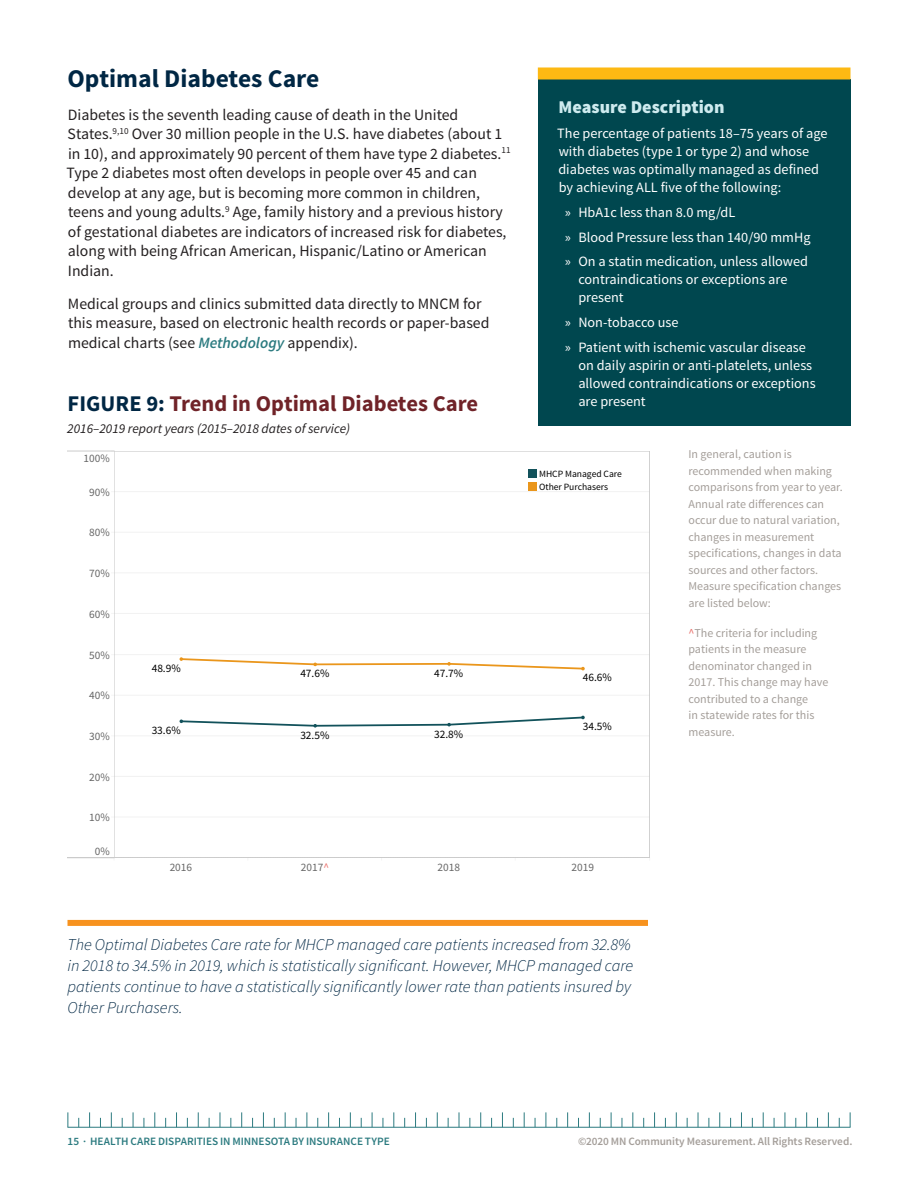
<style>
.page{position:relative;width:918px;height:1188px;background:#fff}
.page>*{position:absolute;margin:0;border:0;box-sizing:border-box;transform-origin:0 0}
.Header_1{font:700 25.5px "Source Sans Pro";color:#002744}
.Graph_or_Table_Title{font:700 22.5px "Source Sans Pro";color:#702328}
.Sidebar_Subhead{font:900 18px "Source Sans Pro";color:#ceebef}
.Graph_notes{font:italic 300 16.5px/21px "Source Sans Pro";color:#002744}
.t1{font:15.75px/19.5px "Source Sans Pro";color:#231f20}
.Sidebar_text_-_white{font:14.25px/18px "Source Sans Pro";color:#fff}
.Graph_details{font:italic 13.5px "Source Sans Pro";color:#231f20}
.t2{font:12px/16.5px "Source Sans Pro";color:#a49e99}
.t3{font:11.4px "Source Sans Pro";color:#666}
.t4{font:11.4px "Source Sans Pro";color:#000}
.t5{font:600 11.25px "Source Sans Pro";letter-spacing:-.005em;color:#2c7b80}
.t6{font:600 11.25px "Source Sans Pro";letter-spacing:-.005em;color:#a49e99}
.t7{font:9.6px/12.6px "Source Sans Pro";color:#000}
.s1{font-weight:600;font-style:italic;color:#2c7b80}
.s2{color:#002744}
.s3{color:#e96d68}
</style>
<div class="page">
<hr style="left:68px;top:1127px;width:782px;height:1px;background:#2c7b80">
<svg style="left:850px;top:1112px;width:1px;height:15px"></svg>
<svg style="left:828px;top:1112px;width:1px;height:15px"></svg>
<svg style="left:806px;top:1112px;width:1px;height:15px"></svg>
<svg style="left:785px;top:1112px;width:1px;height:15px"></svg>
<svg style="left:763px;top:1112px;width:1px;height:15px"></svg>
<svg style="left:741px;top:1112px;width:1px;height:15px"></svg>
<svg style="left:719px;top:1112px;width:1px;height:15px"></svg>
<svg style="left:698px;top:1112px;width:1px;height:15px"></svg>
<svg style="left:676px;top:1112px;width:1px;height:15px"></svg>
<svg style="left:654px;top:1112px;width:1px;height:15px"></svg>
<svg style="left:632px;top:1112px;width:1px;height:15px"></svg>
<svg style="left:611px;top:1112px;width:1px;height:15px"></svg>
<svg style="left:589px;top:1112px;width:1px;height:15px"></svg>
<svg style="left:567px;top:1112px;width:1px;height:15px"></svg>
<svg style="left:546px;top:1112px;width:1px;height:15px"></svg>
<svg style="left:524px;top:1112px;width:1px;height:15px"></svg>
<svg style="left:502px;top:1112px;width:1px;height:15px"></svg>
<svg style="left:480px;top:1112px;width:1px;height:15px"></svg>
<svg style="left:459px;top:1112px;width:1px;height:15px"></svg>
<svg style="left:437px;top:1112px;width:1px;height:15px"></svg>
<svg style="left:415px;top:1112px;width:1px;height:15px"></svg>
<svg style="left:393px;top:1112px;width:1px;height:15px"></svg>
<svg style="left:372px;top:1112px;width:1px;height:15px"></svg>
<svg style="left:350px;top:1112px;width:1px;height:15px"></svg>
<svg style="left:328px;top:1112px;width:1px;height:15px"></svg>
<svg style="left:307px;top:1112px;width:1px;height:15px"></svg>
<svg style="left:285px;top:1112px;width:1px;height:15px"></svg>
<svg style="left:263px;top:1112px;width:1px;height:15px"></svg>
<svg style="left:241px;top:1112px;width:1px;height:15px"></svg>
<svg style="left:220px;top:1112px;width:1px;height:15px"></svg>
<svg style="left:198px;top:1112px;width:1px;height:15px"></svg>
<svg style="left:176px;top:1112px;width:1px;height:15px"></svg>
<svg style="left:154px;top:1112px;width:1px;height:15px"></svg>
<svg style="left:133px;top:1112px;width:1px;height:15px"></svg>
<svg style="left:111px;top:1112px;width:1px;height:15px"></svg>
<svg style="left:89px;top:1112px;width:1px;height:15px"></svg>
<svg style="left:68px;top:1112px;width:1px;height:15px"></svg>
<div style="left:538px;top:80px;width:312px;height:346px;background:#00474f"></div>
<div style="left:538px;top:68px;width:312px;height:12px;background:#fdb913"></div>
<hr style="left:68px;top:451px;width:46px;height:1px;background:#cbcbcb">
<hr style="left:68px;top:857px;width:46px;height:1px;background:#cbcbcb">
<hr style="left:114px;top:817px;width:536px;height:1px;background:#f2f2f2">
<hr style="left:114px;top:776px;width:536px;height:1px;background:#f2f2f2">
<hr style="left:114px;top:736px;width:536px;height:1px;background:#f2f2f2">
<hr style="left:114px;top:695px;width:536px;height:1px;background:#f2f2f2">
<hr style="left:114px;top:654px;width:536px;height:1px;background:#f2f2f2">
<hr style="left:114px;top:613px;width:536px;height:1px;background:#f2f2f2">
<hr style="left:114px;top:573px;width:536px;height:1px;background:#f2f2f2">
<hr style="left:114px;top:532px;width:536px;height:1px;background:#f2f2f2">
<hr style="left:114px;top:491px;width:536px;height:1px;background:#f2f2f2">
<svg style="left:179px;top:716px;width:406px;height:12px"></svg>
<svg style="left:179px;top:657px;width:406px;height:13px"></svg>
<hr style="left:114px;top:451px;width:1px;height:407px;background:#cbcbcb">
<hr style="left:649px;top:451px;width:1px;height:407px;background:#cbcbcb">
<hr style="left:114px;top:451px;width:536px;height:1px;background:#cbcbcb">
<hr style="left:114px;top:857px;width:536px;height:1px;background:#cbcbcb">
<div style="left:528px;top:470px;width:8px;height:8px;background:#12525b"></div>
<div style="left:528px;top:482px;width:8px;height:8px;background:#ea961c"></div>
<div style="left:68px;top:920px;width:580px;height:6px;background:#f7921e"></div>
<p class="Header_1" style="left:67px;top:62px;width:254px">Optimal Diabetes Care</p>
<p class="t1" style="left:66px;top:105px;width:446px">Diabetes is the seventh leading cause of death in the United States.<sup>9,10</sup> Over 30 million people in the U.S. have diabetes (about 1 in 10), and approximately 90 percent of them have type 2 diabetes.<sup>11<br></sup>Type 2 diabetes most often develops in people over 45 and can develop at any age, but is becoming more common in children, teens and young adults.<sup>9</sup> Age, family history and a previous history of gestational diabetes are indicators of increased risk for diabetes, along with being African American, Hispanic/Latino or American Indian.</p>
<p class="t1" style="left:68px;top:294px;width:423px">Medical groups and clinics submitted data directly to MNCM for this measure, based on electronic health records or paper-based medical charts (see <span class="s1">Methodology</span> appendix).</p>
<p class="Sidebar_Subhead" style="left:559px;top:96px;width:167px">Measure Description</p>
<p class="Sidebar_text_-_white" style="left:557px;top:125px;width:272px">The percentage of patients 18–75 years of age with diabetes (type 1 or type 2) and whose diabetes was optimally managed as defined by achieving ALL five of the following:</p>
<p class="Sidebar_text_-_white" style="left:565px;top:203px;width:172px">» HbA1c less than 8.0 mg/dL</p>
<p class="Sidebar_text_-_white" style="left:565px;top:228px;width:247px">» Blood Pressure less than 140/90 mmHg</p>
<p class="Sidebar_text_-_white" style="left:578px;top:253px;width:231px;text-indent:-13px">» On a statin medication, unless allowed contraindications or exceptions are present</p>
<p class="Sidebar_text_-_white" style="left:565px;top:314px;width:115px">» Non-tobacco use</p>
<p class="Sidebar_text_-_white" style="left:578px;top:338px;width:239px;text-indent:-13px">» Patient with ischemic vascular disease on daily aspirin or anti-platelets, unless allowed contraindications or exceptions</p>
<p class="Graph_or_Table_Title" style="left:68px;top:389px;width:412px"><span class="s2">FIGURE 9:</span> Trend in Optimal Diabetes Care</p>
<p class="Sidebar_text_-_white" style="left:578px;top:392px;width:69px">are present</p>
<p class="Graph_details" style="left:67px;top:420px;width:284px">2016–2019 report years (2015–2018 dates of service)</p>
<p class="t3" style="left:84px;top:452px;width:28px">100%</p>
<p class="t3" style="left:89px;top:485px;width:22px">90%</p>
<p class="t3" style="left:89px;top:526px;width:22px">80%</p>
<p class="t3" style="left:89px;top:566px;width:22px">70%</p>
<p class="t3" style="left:89px;top:607px;width:22px">60%</p>
<p class="t3" style="left:89px;top:648px;width:22px">50%</p>
<p class="t3" style="left:89px;top:689px;width:22px">40%</p>
<p class="t3" style="left:89px;top:729px;width:22px">30%</p>
<p class="t3" style="left:89px;top:770px;width:22px">20%</p>
<p class="t3" style="left:89px;top:810px;width:22px">10%</p>
<p class="t3" style="left:95px;top:844px;width:16px">0%</p>
<p class="t4" style="left:152px;top:661px;width:31px">48.9%</p>
<p class="t4" style="left:300px;top:666px;width:31px">47.6%</p>
<p class="t4" style="left:434px;top:666px;width:31px">47.7%</p>
<p class="t4" style="left:152px;top:723px;width:31px">33.6%</p>
<p class="t4" style="left:434px;top:727px;width:31px">32.8%</p>
<p class="t4" style="left:300px;top:728px;width:31px">32.5%</p>
<p class="t7" style="left:539px;top:468px;width:84px">MHCP Managed Care<br>Other Purchasers</p>
<p class="t4" style="left:583px;top:671px;width:31px">46.6%</p>
<p class="t4" style="left:583px;top:720px;width:31px">34.5%</p>
<p class="t3" style="left:170px;top:860px;width:24px">2016</p>
<p class="t3" style="left:301px;top:860px;width:30px">2017<span class="s3">^</span></p>
<p class="t3" style="left:437px;top:860px;width:24px">2018</p>
<p class="t3" style="left:571px;top:860px;width:24px">2019</p>
<p class="Graph_notes" style="left:68px;top:934px;width:567px">The Optimal Diabetes Care rate for MHCP managed care patients increased from 32.8% in 2018 to 34.5% in 2019, which is statistically significant. However, MHCP managed care patients continue to have a statistically significantly lower rate than patients insured by Other Purchasers.</p>
<p class="t2" style="left:688px;top:446px;width:156px">In general, caution is recommended when making comparisons from year to year.<br>Annual rate differences can occur due to natural variation, changes in measurement specifications, changes in data sources and other factors.<br>Measure specification changes are listed below:</p>
<p class="t2" style="left:688px;top:625px;width:141px"><span class="s3">^</span>The criteria for including patients in the measure denominator changed in<br>2017. This change may have contributed to a change<br>in statewide rates for this measure.</p>
<p class="t5" style="left:68px;top:1135px;width:324px">15 · HEALTH CARE DISPARITIES IN MINNESOTA BY INSURANCE TYPE</p>
<p class="t6" style="left:578px;top:1135px;width:276px">©2020 MN Community Measurement. All Rights Reserved.</p>
</div>
